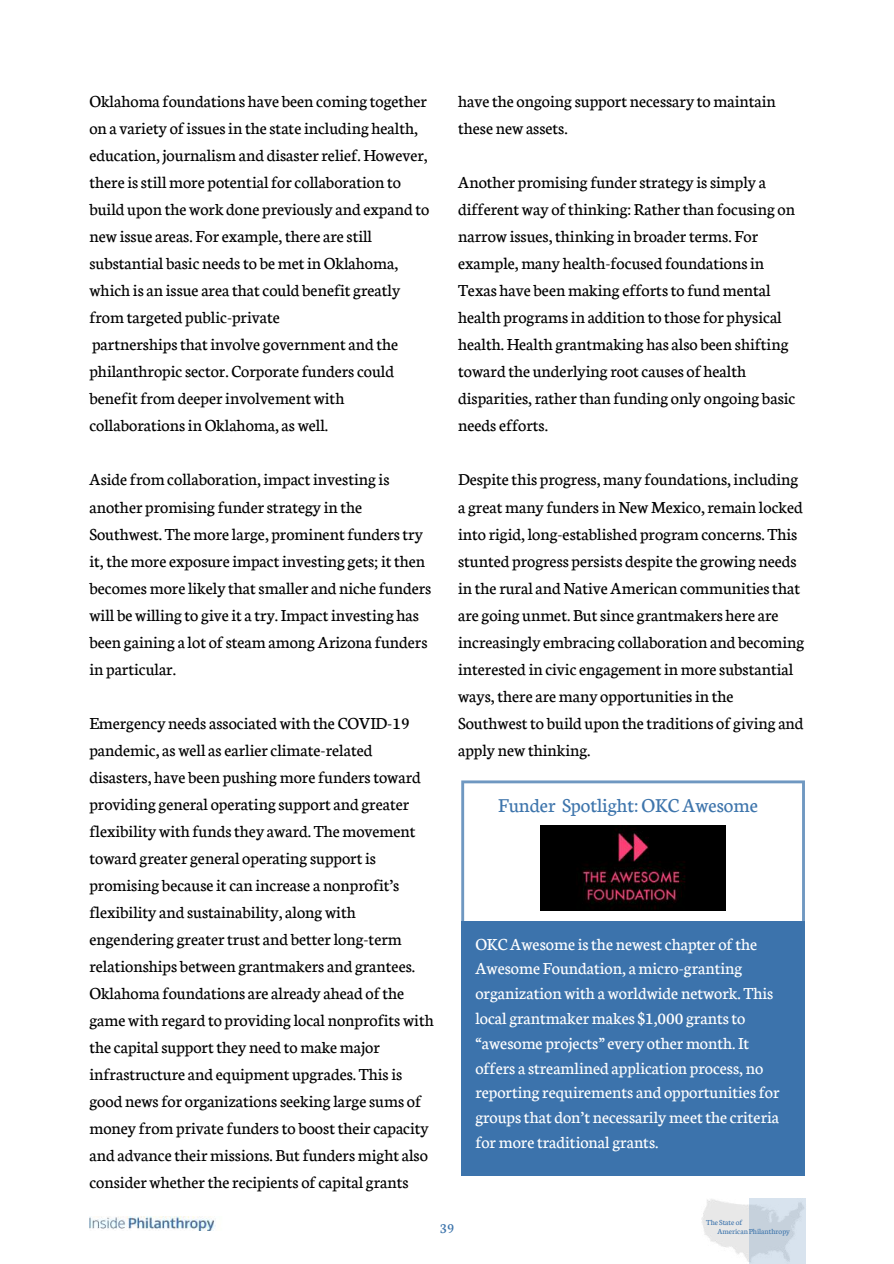
<style>
.page{position:relative;width:894px;height:1264px;background:#fff}
.page>*{position:absolute;margin:0;border:0;box-sizing:border-box;transform-origin:0 0}
.t1{font:21px "Neuton";color:#3e75ac}
.t2{font:18px/27px "Neuton";color:#000}
.t3{font:18px/24.8px "Neuton";color:#fff}
.t4{font:15px "Neuton";color:#3e75ac}
.t5{font:8.25px "Neuton";color:#3e75ac}
.t6{font:8.25px "Neuton";color:#3c73ac}
</style>
<div class="page">
<svg style="left:461px;top:780px;width:343px;height:394px;fill:#3c73ac"></svg>
<img style="left:89px;top:1216px;width:127px;height:14px">
<img style="left:701px;top:1198px;width:105px;height:65px">
<div style="left:748px;top:1198px;width:57px;height:65px;background:linear-gradient(to bottom,#ced9e4,#cdd8e3)"></div>
<p class="t2" style="left:89px;top:86px;width:341px">Oklahoma foundations have been coming together on a variety of issues in the state including health, education, journalism and disaster relief. However, there is still more potential for collaboration to build upon the work done previously and expand to new issue areas. For example, there are still substantial basic needs to be met in Oklahoma, which is an issue area that could benefit greatly from targeted public-private<br>partnerships that involve government and the philanthropic sector. Corporate funders could benefit from deeper involvement with collaborations in Oklahoma, as well.</p>
<p class="t2" style="left:89px;top:465px;width:343px">Aside from collaboration, impact investing is another promising funder strategy in the Southwest. The more large, prominent funders try it, the more exposure impact investing gets; it then becomes more likely that smaller and niche funders will be willing to give it a try. Impact investing has been gaining a lot of steam among Arizona funders in particular.</p>
<p class="t2" style="left:89px;top:708px;width:346px">Emergency needs associated with the COVID-19 pandemic, as well as earlier climate-related disasters, have been pushing more funders toward providing general operating support and greater flexibility with funds they award. The movement toward greater general operating support is promising because it can increase a nonprofit’s flexibility and sustainability, along with engendering greater trust and better long-term relationships between grantmakers and grantees.<br>Oklahoma foundations are already ahead of the game with regard to providing local nonprofits with the capital support they need to make major infrastructure and equipment upgrades. This is good news for organizations seeking large sums of money from private funders to boost their capacity and advance their missions. But funders might also consider whether the recipients of capital grants</p>
<p class="t2" style="left:458px;top:86px;width:319px">have the ongoing support necessary to maintain these new assets.</p>
<p class="t2" style="left:458px;top:167px;width:338px">Another promising funder strategy is simply a different way of thinking: Rather than focusing on narrow issues, thinking in broader terms. For example, many health-focused foundations in Texas have been making efforts to fund mental health programs in addition to those for physical health. Health grantmaking has also been shifting toward the underlying root causes of health disparities, rather than funding only ongoing basic needs efforts.</p>
<p class="t2" style="left:458px;top:465px;width:347px">Despite this progress, many foundations, including a great many funders in New Mexico, remain locked into rigid, long-established program concerns. This stunted progress persists despite the growing needs in the rural and Native American communities that are going unmet. But since grantmakers here are increasingly embracing collaboration and becoming interested in civic engagement in more substantial ways, there are many opportunities in the Southwest to build upon the traditions of giving and apply new thinking.</p>
<p class="t1" style="left:498px;top:790px;width:261px">Funder Spotlight:OKCAwesome</p>
<p class="t3" style="left:475px;top:930px;width:305px">OKC Awesome is the newest chapter of the Awesome Foundation, a micro-granting organization with a worldwide network. This local grantmaker makes $1,000 grants to “awesome projects” every other month. It offers a streamlined application process, no reporting requirements and opportunities for groups that don’t necessarily meet the criteria for more traditional grants.</p>
<p class="t6" style="left:706px;top:1216px;width:38px">The State of</p>
<p class="t4" style="left:440px;top:1217px;width:16px">39</p>
<p class="t5" style="left:717px;top:1225px;width:74px">AmericanPhilanthropy</p>
</div>
